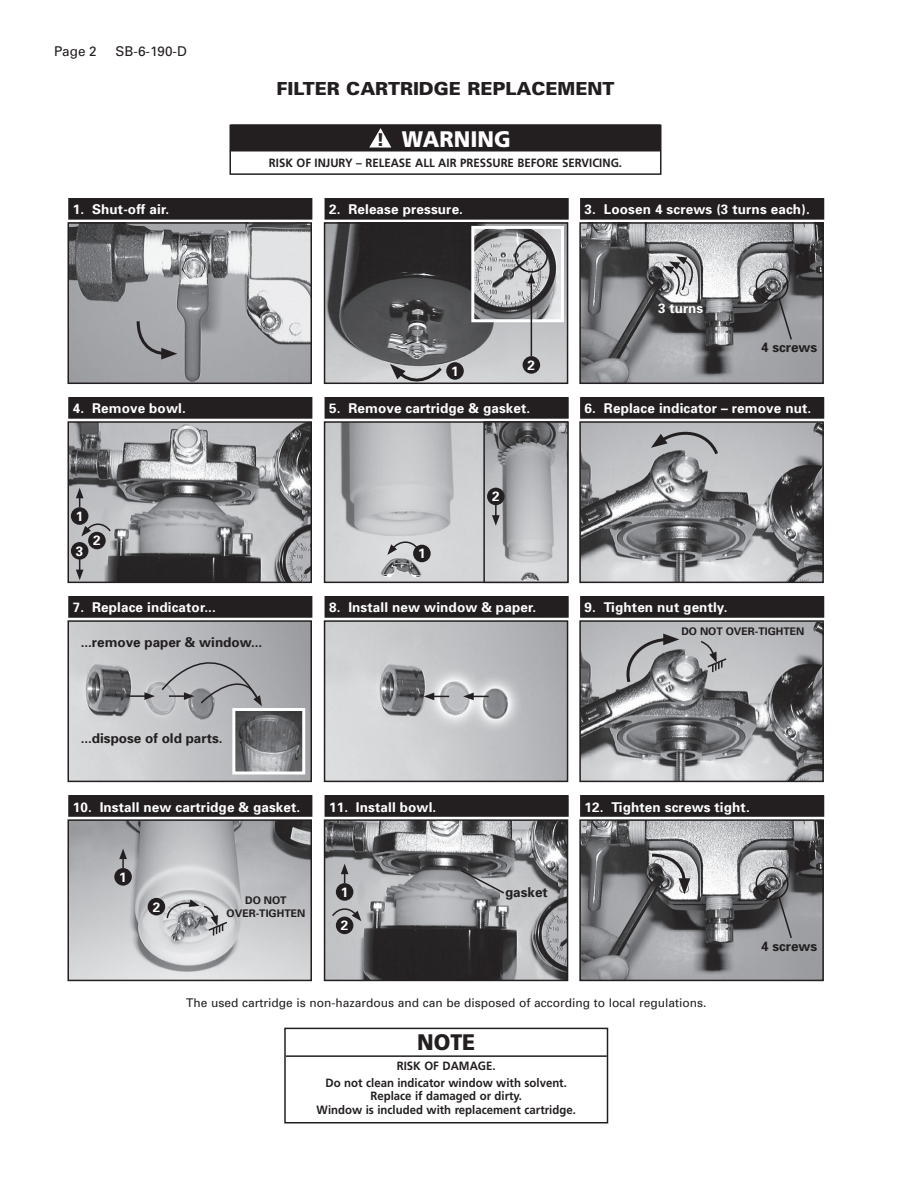
<style>
.page{position:relative;width:918px;height:1188px;background:#fff}
.page>*{position:absolute;margin:0;border:0;box-sizing:border-box;transform-origin:0 0}
.t1{font:900 22.5px "Frutiger";color:#fff;scale:.95 1}
.t2{font:900 22.5px "Frutiger";color:#231f20;scale:.95 1}
.t3{font:900 18.3px "Frutiger";color:#231f20}
.t4{font:900 18px "Univers";color:#231f20}
.t5{font:700 13.5px "Univers";letter-spacing:.01em;color:#fff}
.t6{font:700 13.5px "Univers";color:#231f20}
.t7{font:13.5px "Univers";color:#231f20}
.t8{font:700 12px/16.5px "Frutiger";color:#231f20;scale:.95 1}
.t9{font:12px "Univers";color:#231f20}
.t10{font:700 10.5px/12.6px "Univers";color:#231f20;text-align:center}
</style>
<div class="page">
<img style="left:327px;top:225px;width:238px;height:156px">
<div style="left:324px;top:222px;width:244px;height:162px;border:2px solid #231f20"></div>
<div style="left:325px;top:199px;width:243px;height:20px;background:#231f20"></div>
<div style="left:325px;top:198px;width:244px;height:22px;border:2px solid #231f20"></div>
<img style="left:71px;top:623px;width:238px;height:156px">
<div style="left:68px;top:620px;width:244px;height:162px;border:2px solid #231f20"></div>
<div style="left:69px;top:597px;width:243px;height:20px;background:#231f20"></div>
<div style="left:68px;top:596px;width:244px;height:22px;border:2px solid #231f20"></div>
<img style="left:475px;top:230px;width:85px;height:88px">
<div style="left:471px;top:226px;width:93px;height:96px;border:3px solid #fff"></div>
<img style="left:236px;top:712px;width:65px;height:58px">
<div style="left:232px;top:708px;width:73px;height:66px;border:3px solid #fff"></div>
<img style="left:71px;top:225px;width:238px;height:156px">
<div style="left:68px;top:222px;width:244px;height:162px;border:2px solid #231f20"></div>
<div style="left:69px;top:199px;width:243px;height:20px;background:#231f20"></div>
<div style="left:68px;top:198px;width:244px;height:22px;border:2px solid #231f20"></div>
<img style="left:71px;top:424px;width:238px;height:156px">
<div style="left:68px;top:421px;width:244px;height:162px;border:2px solid #231f20"></div>
<div style="left:69px;top:398px;width:243px;height:20px;background:#231f20"></div>
<div style="left:68px;top:397px;width:244px;height:22px;border:2px solid #231f20"></div>
<img style="left:71px;top:822px;width:238px;height:156px">
<div style="left:68px;top:819px;width:244px;height:162px;border:2px solid #231f20"></div>
<div style="left:69px;top:796px;width:243px;height:20px;background:#231f20"></div>
<div style="left:68px;top:795px;width:244px;height:22px;border:2px solid #231f20"></div>
<img style="left:582px;top:225px;width:239px;height:156px">
<div style="left:579px;top:222px;width:245px;height:162px;border:2px solid #231f20"></div>
<div style="left:581px;top:199px;width:243px;height:20px;background:#231f20"></div>
<div style="left:580px;top:198px;width:244px;height:22px;border:2px solid #231f20"></div>
<img style="left:582px;top:424px;width:239px;height:156px">
<div style="left:579px;top:421px;width:245px;height:162px;border:2px solid #231f20"></div>
<div style="left:581px;top:398px;width:243px;height:20px;background:#231f20"></div>
<div style="left:580px;top:397px;width:244px;height:22px;border:2px solid #231f20"></div>
<img style="left:582px;top:623px;width:239px;height:156px">
<div style="left:579px;top:620px;width:245px;height:162px;border:2px solid #231f20"></div>
<div style="left:581px;top:597px;width:243px;height:20px;background:#231f20"></div>
<div style="left:580px;top:596px;width:244px;height:22px;border:2px solid #231f20"></div>
<img style="left:582px;top:822px;width:239px;height:156px">
<div style="left:579px;top:819px;width:245px;height:162px;border:2px solid #231f20"></div>
<div style="left:581px;top:796px;width:243px;height:20px;background:#231f20"></div>
<div style="left:580px;top:795px;width:244px;height:22px;border:2px solid #231f20"></div>
<img style="left:327px;top:424px;width:238px;height:156px">
<div style="left:324px;top:421px;width:244px;height:162px;border:2px solid #231f20"></div>
<div style="left:325px;top:398px;width:243px;height:20px;background:#231f20"></div>
<div style="left:325px;top:397px;width:244px;height:22px;border:2px solid #231f20"></div>
<img style="left:327px;top:623px;width:238px;height:156px">
<div style="left:324px;top:620px;width:244px;height:162px;border:2px solid #231f20"></div>
<div style="left:325px;top:597px;width:243px;height:20px;background:#231f20"></div>
<div style="left:325px;top:596px;width:244px;height:22px;border:2px solid #231f20"></div>
<img style="left:327px;top:822px;width:238px;height:156px">
<div style="left:324px;top:819px;width:244px;height:162px;border:2px solid #231f20"></div>
<div style="left:325px;top:796px;width:243px;height:20px;background:#231f20"></div>
<div style="left:325px;top:795px;width:244px;height:22px;border:2px solid #231f20"></div>
<div style="left:483px;top:421px;width:86px;height:162px;border:2px solid #231f20"></div>
<svg style="left:135px;top:318px;width:42px;height:42px;background:#96979a"></svg>
<div style="left:515px;top:240px;width:33px;height:33px;border:2px solid #231f20;border-radius:50%"></div>
<hr style="left:531px;top:281px;width:1px;height:75px;background:#231f20">
<svg style="left:528px;top:273px;width:7px;height:11px"></svg>
<svg style="left:390px;top:364px;width:55px;height:20px"></svg>
<svg style="left:663px;top:256px;width:31px;height:40px"></svg>
<div style="left:756px;top:268px;width:33px;height:34px;border:2px solid #231f20;border-radius:50%"></div>
<svg style="left:777px;top:297px;width:16px;height:44px"></svg>
<div style="left:446px;top:362px;width:18px;height:18px;background:#231f20;border-radius:50%"></div>
<div style="left:523px;top:356px;width:17px;height:18px;background:#231f20;border-radius:50%"></div>
<svg style="left:76px;top:488px;width:8px;height:20px"></svg>
<div style="left:71px;top:507px;width:17px;height:18px;background:#231f20;border-radius:50%"></div>
<svg style="left:76px;top:559px;width:8px;height:21px"></svg>
<div style="left:71px;top:542px;width:17px;height:18px;background:#231f20;border-radius:50%"></div>
<div style="left:88px;top:532px;width:18px;height:17px;background:#231f20;border-radius:50%"></div>
<svg style="left:81px;top:522px;width:31px;height:14px"></svg>
<hr style="left:495px;top:492px;width:2px;height:26px;background:#231f20">
<svg style="left:492px;top:515px;width:8px;height:11px"></svg>
<div style="left:487px;top:488px;width:18px;height:17px;background:#231f20;border-radius:50%"></div>
<div style="left:413px;top:545px;width:18px;height:17px;background:#231f20;border-radius:50%"></div>
<svg style="left:387px;top:540px;width:33px;height:15px"></svg>
<svg style="left:651px;top:427px;width:70px;height:31px;background:#a2a2a5"></svg>
<svg style="left:130px;top:629px;width:132px;height:77px;background:#b0b1b4"></svg>
<svg style="left:463px;top:693px;width:26px;height:7px"></svg>
<svg style="left:424px;top:693px;width:25px;height:7px"></svg>
<svg style="left:623px;top:634px;width:56px;height:51px;background:#98989b"></svg>
<svg style="left:699px;top:639px;width:29px;height:33px"></svg>
<svg style="left:119px;top:849px;width:8px;height:19px"></svg>
<div style="left:114px;top:868px;width:18px;height:18px;background:#231f20;border-radius:50%"></div>
<div style="left:148px;top:898px;width:17px;height:17px;background:#231f20;border-radius:50%"></div>
<svg style="left:341px;top:864px;width:7px;height:19px"></svg>
<div style="left:336px;top:883px;width:17px;height:18px;background:#231f20;border-radius:50%"></div>
<div style="left:336px;top:917px;width:17px;height:17px;background:#231f20;border-radius:50%"></div>
<svg style="left:331px;top:907px;width:30px;height:14px"></svg>
<div style="left:756px;top:867px;width:33px;height:33px;border:2px solid #231f20;border-radius:50%"></div>
<svg style="left:777px;top:896px;width:16px;height:44px"></svg>
<svg style="left:649px;top:852px;width:41px;height:42px;background:#939394"></svg>
<div style="left:231px;top:124px;width:429px;height:28px;background:#231f20"></div>
<div style="left:230px;top:124px;width:432px;height:51px;border:2px solid #231f20"></div>
<svg style="left:369px;top:128px;width:22px;height:20px"></svg>
<hr style="left:286px;top:1055px;width:321px;height:2px;background:#231f20">
<div style="left:284px;top:1028px;width:324px;height:96px;border:2px solid #231f20"></div>
<svg style="left:166px;top:899px;width:63px;height:37px;background:#b0b0b2"></svg>
<svg style="left:460px;top:869px;width:46px;height:26px"></svg>
<p class="t7" style="left:54px;top:42px;width:44px">Page 2</p>
<p class="t7" style="left:116px;top:42px;width:73px">SB-6-190-D</p>
<p class="t5" style="left:73px;top:201px;width:98px">1. Shut-off air.</p>
<h3 class="t4" style="left:276px;top:78px;width:340px">FILTER CARTRIDGE REPLACEMENT</h3>
<h1 class="t1" style="left:402px;top:126px;width:116px">WARNING</h1>
<p class="t8" style="left:269px;top:154px;width:373px">RISK OF INJURY – RELEASE ALL AIR PRESSURE BEFORE SERVICING.</p>
<h2 class="t3" style="left:377px;top:129px;width:10px">!</h2>
<p class="t5" style="left:329px;top:201px;width:136px">2. Release pressure.</p>
<p class="t5" style="left:585px;top:201px;width:227px">3. Loosen 4 screws (3 turns each).</p>
<p class="t5" style="left:73px;top:400px;width:115px">4. Remove bowl.</p>
<p class="t5" style="left:76px;top:507px;width:9px">1</p>
<p class="t5" style="left:76px;top:542px;width:9px">3</p>
<p class="t5" style="left:93px;top:532px;width:9px">2</p>
<p class="t5" style="left:73px;top:599px;width:145px">7. Replace indicator...</p>
<p class="t6" style="left:81px;top:634px;width:183px">...remove paper &amp; window...</p>
<p class="t6" style="left:81px;top:730px;width:143px">...dispose of old parts.</p>
<p class="t5" style="left:451px;top:362px;width:9px">1</p>
<p class="t5" style="left:528px;top:356px;width:9px">2</p>
<p class="t5" style="left:329px;top:400px;width:203px">5. Remove cartridge &amp; gasket.</p>
<p class="t5" style="left:418px;top:545px;width:9px">1</p>
<p class="t5" style="left:492px;top:488px;width:9px">2</p>
<p class="t5" style="left:329px;top:599px;width:209px">8. Install new window &amp; paper.</p>
<p class="t5" style="left:658px;top:299px;width:47px">3 turns</p>
<p class="t6" style="left:761px;top:339px;width:58px">4 screws</p>
<p class="t5" style="left:585px;top:400px;width:228px">6. Replace indicator – remove nut.</p>
<p class="t5" style="left:585px;top:599px;width:145px">9. Tighten nut gently.</p>
<p class="t10" style="left:681px;top:624px;width:125px">DO NOT OVER-TIGHTEN</p>
<p class="t5" style="left:73px;top:798px;width:229px">10. Install new cartridge &amp; gasket.</p>
<p class="t5" style="left:329px;top:798px;width:109px">11. Install bowl.</p>
<p class="t5" style="left:585px;top:798px;width:167px">12. Tighten screws tight.</p>
<p class="t5" style="left:119px;top:868px;width:9px">1</p>
<p class="t5" style="left:153px;top:898px;width:9px">2</p>
<p class="t10" style="left:227px;top:894px;width:80px">DO NOT<br>OVER-TIGHTEN</p>
<p class="t5" style="left:341px;top:883px;width:9px">1</p>
<p class="t5" style="left:341px;top:917px;width:9px">2</p>
<p class="t6" style="left:505px;top:883px;width:44px">gasket</p>
<p class="t9" style="left:186px;top:995px;width:522px">The used cartridge is non-hazardous and can be disposed of according to local regulations.</p>
<h1 class="t2" style="left:417px;top:1029px;width:63px">NOTE</h1>
<p class="t8" style="left:397px;top:1058px;width:15px">Risk</p>
<p class="t8" style="left:424px;top:1058px;width:57px">of damage</p>
<p class="t8" style="left:326px;top:1058px;width:256px;text-indent:167px">.<br>Do not clean indicator window with solvent.</p>
<p class="t8" style="left:317px;top:1089px;width:274px;line-height:13.5px;text-align:center">Replace if damaged or dirty.<br>Window is included with replacement cartridge.</p>
<p class="t6" style="left:761px;top:937px;width:58px">4 screws</p>
</div>
